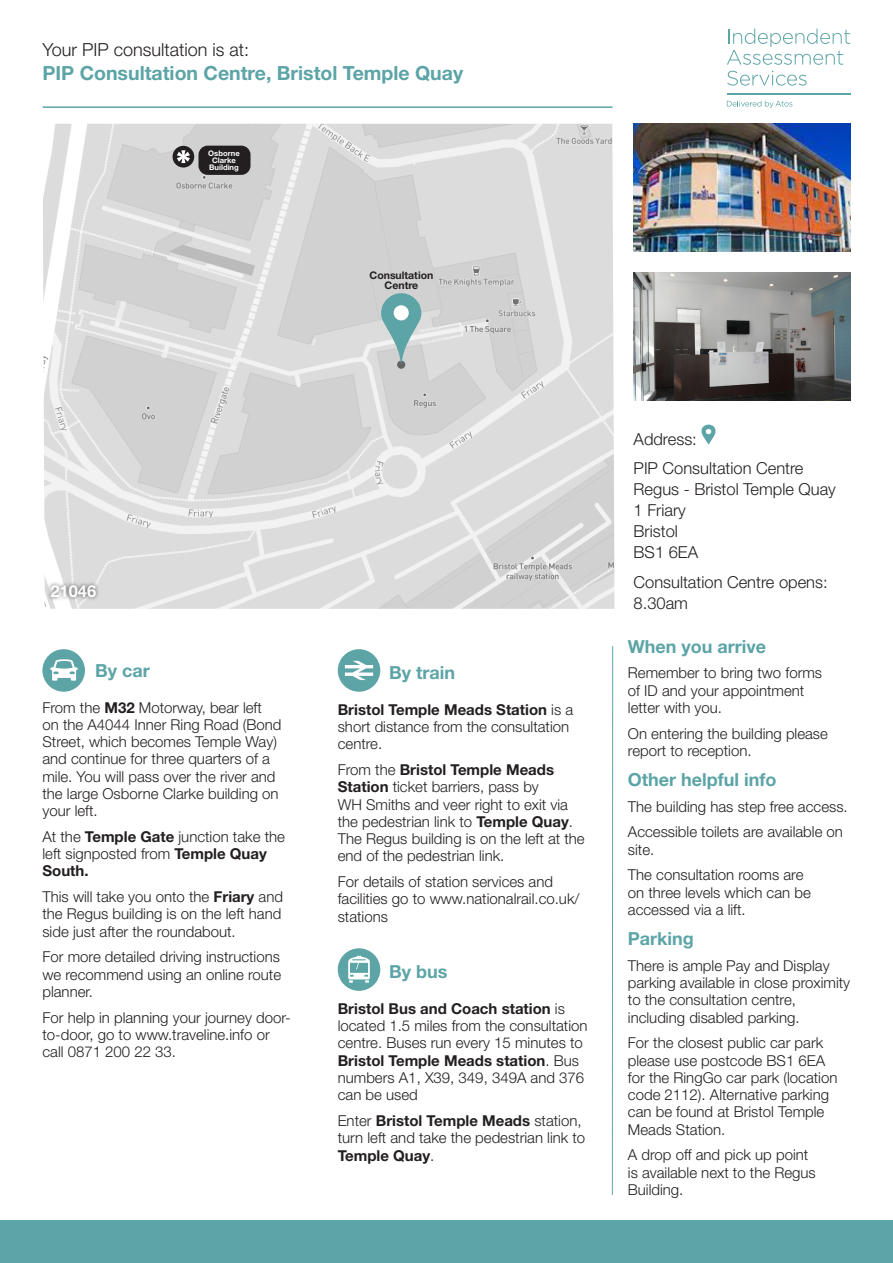
<style>
.page{position:relative;width:893px;height:1263px;background:#fff}
.page>*{position:absolute;margin:0;border:0;box-sizing:border-box;transform-origin:0 0}
.Assessement_Centre_N{font:700 19.5px "Helvetica Neue LT Std";color:#5ca4a6}
.Header_Style{font:700 18px "Helvetica Neue LT Std";color:#5ca4a6}
.PIP_Assessement_is_a{font:300 18px "Helvetica Neue LT Std";color:#231f20}
.Atos_Body_Copy{font:700 18px "Helvetica Neue LT Std";color:#5ca4a6}
.Assessment_Centre_De{font:300 16.5px/21px "Helvetica Neue LT Std";color:#231f20}
.Address_Style{font:300 16.5px "Helvetica Neue LT Std";color:#231f20}
.Contact_Details_Cent{font:700 16.5px "Helvetica Neue LT Std";color:#fff}
.Atos_Body_Copy-2{font:300 15px/17.2px "Helvetica Neue LT Std";color:#231f20}
.Atos_Body_Copy-3{font:700 10.5px "Helvetica Neue LT Std";color:#231f20}
.Atos_Body_Copy-4{font:700 7.65px/7.2px "Helvetica Neue LT Std";color:#fff;text-align:center}
.s1{font-weight:700}
</style>
<div class="page">
<img style="left:43px;top:124px;width:571px;height:485px">
<div style="left:47px;top:581px;width:53px;height:20px;background:#231f20;opacity:.75"></div>
<div style="left:198px;top:146px;width:53px;height:29px;background:#231f20;border-radius:9px"></div>
<div style="left:173px;top:146px;width:21px;height:22px;background:#231f20;border-radius:50%"></div>
<svg style="left:177px;top:150px;width:13px;height:13px"></svg>
<div style="left:0;top:1220px;width:893px;height:43px;background:#5ca4a6"></div>
<hr style="left:43px;top:106px;width:569px;height:2px;background:#5ca4a6">
<hr style="left:727px;top:93px;width:123px;height:1px;background:#5ca4a6">
<svg style="left:727px;top:29px;width:123px;height:36px"></svg>
<svg style="left:727px;top:71px;width:80px;height:15px"></svg>
<svg style="left:727px;top:101px;width:65px;height:7px"></svg>
<img style="left:634px;top:273px;width:216px;height:127px">
<img style="left:634px;top:124px;width:216px;height:127px">
<div style="left:42px;top:649px;width:43px;height:43px;background:#5ca4a6;border-radius:50%"></div>
<svg style="left:50px;top:659px;width:28px;height:22px"></svg>
<div style="left:338px;top:649px;width:42px;height:43px;background:#5ca4a6;border-radius:50%"></div>
<svg style="left:345px;top:661px;width:28px;height:19px"></svg>
<div style="left:338px;top:948px;width:42px;height:43px;background:#5ca4a6;border-radius:50%"></div>
<svg style="left:348px;top:956px;width:22px;height:27px"></svg>
<svg style="left:701px;top:424px;width:15px;height:21px"></svg>
<hr style="left:612px;top:646px;width:1px;height:548px;background:#5ca4a6">
<div style="left:397px;top:361px;width:8px;height:8px;background:#636366;border-radius:50%"></div>
<svg style="left:380px;top:293px;width:42px;height:72px;background:#99bdbe"></svg>
<div style="left:394px;top:305px;width:15px;height:15px;background:#fff;border-radius:50%"></div>
<p class="PIP_Assessement_is_a" style="left:43px;top:39px;width:208px">Your PIP consultation is at:</p>
<p class="Assessement_Centre_N" style="left:43px;top:61px;width:422px">PIP Consultation Centre, Bristol Temple Quay</p>
<p class="Atos_Body_Copy-4" style="left:208px;top:149px;width:33px">Osborne<br>Clarke<br>Building</p>
<p class="Atos_Body_Copy-3" style="left:370px;top:268px;width:65px">Consultation</p>
<p class="Atos_Body_Copy-3" style="left:385px;top:279px;width:35px">Centre</p>
<p class="Contact_Details_Cent" style="left:50px;top:581px;width:47px">21046</p>
<p class="Header_Style" style="left:95px;top:659px;width:56px">By car</p>
<p class="Atos_Body_Copy-2" style="left:42px;top:698px;width:240px">From the <span class="s1">M32</span> Motorway, bear left on the A4044 Inner Ring Road (Bond<br>Street, which becomes Temple Way) and continue for three quarters of a mile. You will pass over the river and the large Osborne Clarke building on your left.</p>
<p class="Atos_Body_Copy-2" style="left:42px;top:828px;width:244px">At the <span class="s1">Temple Gate</span> junction take the left signposted from <span class="s1">Temple Quay<br>South.</span></p>
<p class="Atos_Body_Copy-2" style="left:42px;top:888px;width:242px;text-align:justify">This will take you onto the <span class="s1">Friary</span> and the Regus building is on the left hand side just after the roundabout.</p>
<p class="Atos_Body_Copy-2" style="left:42px;top:948px;width:240px;text-align:justify">For more detailed driving instructions we recommend using an online route planner.</p>
<p class="Atos_Body_Copy-2" style="left:42px;top:1008px;width:250px">For help in planning your journey door&shy;to-door, go to www.traveline.info or call 0871 200 22 33.</p>
<p class="Header_Style" style="left:389px;top:661px;width:68px">By train</p>
<p class="Atos_Body_Copy-2" style="left:338px;top:700px;width:237px"><span class="s1">Bristol Temple Meads Station</span> is a short distance from the consultation centre.</p>
<p class="Atos_Body_Copy-2" style="left:338px;top:761px;width:248px">From the <span class="s1">Bristol Temple Meads<br>Station</span> ticket barriers, pass by<br>WH Smiths and veer right to exit via the pedestrian link to <span class="s1">Temple Quay</span>.<br>The Regus building is on the left at the end of the pedestrian link.</p>
<p class="Atos_Body_Copy-2" style="left:338px;top:873px;width:243px">For details of station services and facilities go to www.nationalrail.co.uk/ stations</p>
<p class="Header_Style" style="left:389px;top:960px;width:60px">By bus</p>
<p class="Atos_Body_Copy-2" style="left:338px;top:1000px;width:251px"><span class="s1">Bristol Bus and Coach station</span> is located 1.5 miles from the consultation centre. Buses run every 15 minutes to<br><span class="s1">Bristol Temple Meads station</span>. Bus numbers A1, X39, 349, 349A and 376 can be used</p>
<p class="Atos_Body_Copy-2" style="left:338px;top:1112px;width:249px">Enter <span class="s1">Bristol Temple Meads</span> station, turn left and take the pedestrian link to<br><span class="s1">Temple Quay</span>.</p>
<p class="Address_Style" style="left:634px;top:429px;width:65px">Address:</p>
<p class="Assessment_Centre_De" style="left:634px;top:457px;width:204px">PIP Consultation Centre<br>Regus - Bristol Temple Quay<br>1 Friary<br>Bristol<br>BS1 6EA</p>
<p class="Assessment_Centre_De" style="left:634px;top:571px;width:196px">Consultation Centre opens:<br>8.30am</p>
<p class="Header_Style" style="left:628px;top:635px;width:140px">When you arrive</p>
<p class="Atos_Body_Copy-2" style="left:628px;top:664px;width:196px">Remember to bring two forms of ID and your appointment letter with you.</p>
<p class="Atos_Body_Copy-2" style="left:628px;top:724px;width:202px">On entering the building please report to reception.</p>
<p class="Header_Style" style="left:628px;top:768px;width:150px">Other helpful info</p>
<p class="Atos_Body_Copy-2" style="left:628px;top:797px;width:221px">The building has step free access.</p>
<p class="Atos_Body_Copy-2" style="left:628px;top:823px;width:217px">Accessible toilets are available on site.</p>
<p class="Atos_Body_Copy-2" style="left:628px;top:866px;width:184px">The consultation rooms are on three levels which can be accessed via a lift.</p>
<p class="Atos_Body_Copy" style="left:628px;top:927px;width:67px">Parking</p>
<p class="Atos_Body_Copy-2" style="left:628px;top:956px;width:224px">There is ample Pay and Display parking available in close proximity to the consultation centre, including disabled parking.</p>
<p class="Atos_Body_Copy-2" style="left:628px;top:1034px;width:211px">For the closest public car park please use postcode BS1 6EA for the RingGo car park (location code 2112). Alternative parking can be found at Bristol Temple<br>Meads Station.</p>
<p class="Atos_Body_Copy-2" style="left:628px;top:1146px;width:189px">A drop off and pick up point is available next to the Regus<br>Building.</p>
</div>
